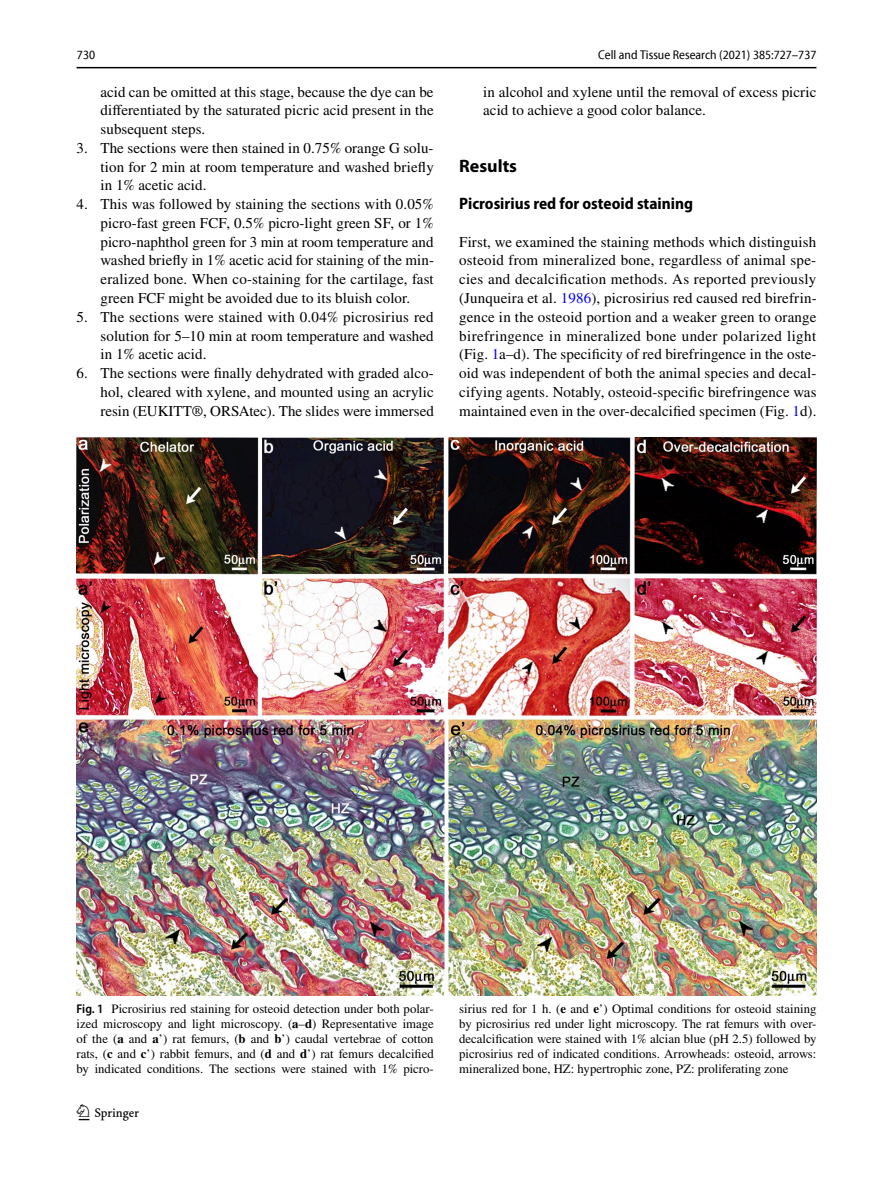
<style>
.page{position:relative;width:893px;height:1187px;background:#fff}
.page>*{position:absolute;margin:0;border:0;box-sizing:border-box;transform-origin:0 0}
.t1{font:22.5px "Springnew Regular 2";color:#000}
.t2{font:700 18px "Myriad Pro";color:#000}
.t3{font:700 semi-condensed 16.5px "Myriad Pro";color:#000}
.t4{font:15px/18.8px "STIX";letter-spacing:.005em;color:#000;text-align:justify}
.t5{font:12.75px/15px "STIX";color:#000;text-align:justify}
.t6{font:semi-condensed 12.75px "Myriad Pro Unic";color:#000}
.t7{font:12.75px "Myriad Pro Unic Semi Condensed 2";color:#000}
.s1{color:#00f}
.s2{font-family:"Myriad Pro";font-weight:600;font-stretch:semi-condensed}
.s3{font-weight:700}
</style>
<div class="page">
<hr style="left:77px;top:67px;width:739px;height:1px;background:#000">
<img style="left:77px;top:437px;width:739px;height:558px">
<p class="t7" style="left:77px;top:50px;width:20px">730</p>
<p class="t4" style="left:101px;top:83px;width:335px">acid can be omitted at this stage, because the dye can be differentiated by the saturated picric acid present in the subsequent steps.</p>
<p class="t4" style="left:101px;top:139px;width:335px;text-indent:-24px">3. The sections were then stained in 0.75% orange G solu&shy;tion for 2 min at room temperature and washed briefly in 1% acetic acid.</p>
<p class="t4" style="left:101px;top:196px;width:335px;text-indent:-24px">4. This was followed by staining the sections with 0.05% picro-fast green FCF, 0.5% picro-light green SF, or 1% picro-naphthol green for 3 min at room temperature and washed briefly in 1% acetic acid for staining of the min&shy;eralized bone. When co-staining for the cartilage, fast green FCF might be avoided due to its bluish color.</p>
<p class="t4" style="left:101px;top:308px;width:335px;text-indent:-24px">5. The sections were stained with 0.04% picrosirius red solution for 5–10 min at room temperature and washed in 1% acetic acid.</p>
<p class="t4" style="left:101px;top:364px;width:335px;text-indent:-24px">6. The sections were finally dehydrated with graded alco&shy;hol, cleared with xylene, and mounted using an acrylic resin (EUKITT®, ORSAtec). The slides were immersed</p>
<p class="t6" style="left:598px;top:50px;width:220px">Cell and Tissue Research (2021) 385:727–737</p>
<p class="t4" style="left:483px;top:83px;width:335px">in alcohol and xylene until the removal of excess picric acid to achieve a good color balance.</p>
<p class="t2" style="left:459px;top:154px;width:59px">Results</p>
<p class="t3" style="left:459px;top:194px;width:235px">Picrosirius red for osteoid staining</p>
<p class="t4" style="left:459px;top:233px;width:359px">First, we examined the staining methods which distinguish osteoid from mineralized bone, regardless of animal spe&shy;cies and decalcification methods. As reported previously (Junqueira et al. <span class="s1">1986</span>), picrosirius red caused red birefrin&shy;gence in the osteoid portion and a weaker green to orange birefringence in mineralized bone under polarized light (Fig. <span class="s1">1</span>a–d). The specificity of red birefringence in the oste&shy;oid was independent of both the animal species and decal&shy;cifying agents. Notably, osteoid-specific birefringence was maintained even in the over-decalcified specimen (Fig. <span class="s1">1</span>d).</p>
<p class="t5" style="left:77px;top:1002px;width:359px"><span class="s2">Fig. 1</span> Picrosirius red staining for osteoid detection under both polar&shy;ized microscopy and light microscopy. (<span class="s3">a</span>–<span class="s3">d</span>) Representative image of the (<span class="s3">a</span> and <span class="s3">a</span>’) rat femurs, (<span class="s3">b</span> and <span class="s3">b</span>’) caudal vertebrae of cotton rats, (<span class="s3">c</span> and <span class="s3">c</span>’) rabbit femurs, and (<span class="s3">d</span> and <span class="s3">d</span>’) rat femurs decalcified by indicated conditions. The sections were stained with 1% picro-</p>
<p class="t5" style="left:459px;top:1002px;width:359px">sirius red for 1 h. (<span class="s3">e</span> and <span class="s3">e</span>’) Optimal conditions for osteoid staining by picrosirius red under light microscopy. The rat femurs with over&shy;decalcification were stained with 1% alcian blue (pH 2.5) followed by picrosirius red of indicated conditions. Arrowheads: osteoid, arrows: mineralized bone, HZ: hypertrophic zone, PZ: proliferating zone</p>
<h1 class="t1" style="left:79px;top:1104px;width:62px">1 3</h1>
</div>
